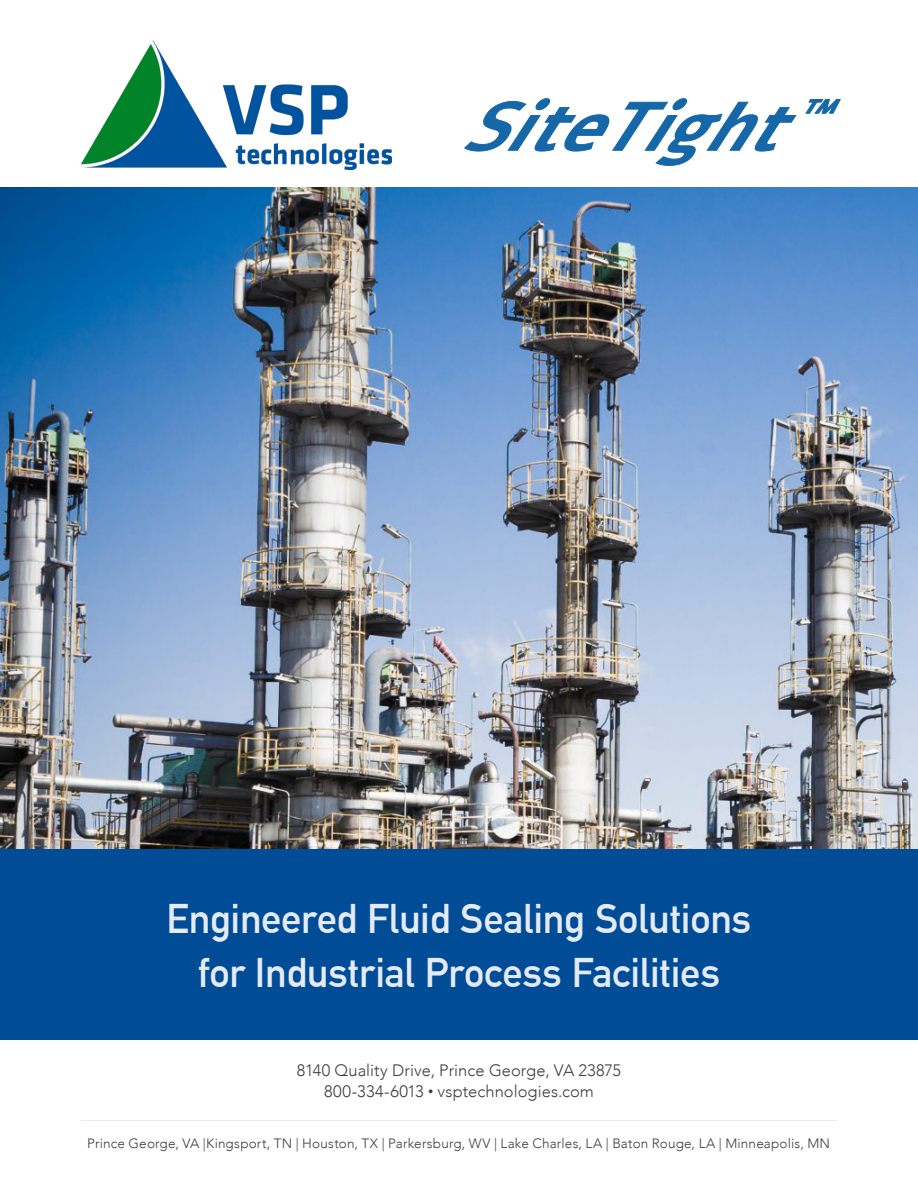
<style>
.page{position:relative;width:918px;height:1188px;background:#fff}
.page>*{position:absolute;margin:0;border:0;box-sizing:border-box;transform-origin:0 0}
.t1{font:italic 700 68.4px "Alef";color:#1667a7}
.t2{font:700 40.5px "DIN Alternate";letter-spacing:-.005em;color:#e4ebf6}
.Body{font:300 16.5px "Avenir";letter-spacing:.005em;color:#3e3e3f}
.Body-2{font:300 13.5px "Avenir";letter-spacing:.015em;color:#3e3e3f}
.s1{font-size:10.5px}
</style>
<div class="page">
<img style="left:0;top:188px;width:918px;height:661px">
<div style="left:0;top:849px;width:918px;height:191px;background:#004c97"></div>
<hr style="left:81px;top:1120px;width:756px;height:1px;background:#e4ebf6">
<img style="left:81px;top:40px;width:310px;height:129px">
<svg style="left:464px;top:98px;width:377px;height:68px"></svg>
<p class="t1" style="left:460px;top:81px;width:402px">SiteTight<sup>™</sup></p>
<h2 class="t2" style="left:167px;top:888px;width:586px">Engineered Fluid Sealing Solutions</h2>
<h2 class="t2" style="left:198px;top:942px;width:524px">for Industrial Process Facilities</h2>
<p class="Body" style="left:297px;top:1060px;width:326px">8140 Quality Drive, Prince George, VA 23875</p>
<p class="Body" style="left:324px;top:1081px;width:271px">800-334-6013 <span class="s1">•</span> vsptechnologies.com</p>
<p class="Body-2" style="left:87px;top:1135px;width:744px">Prince George, VA |Kingsport, TN | Houston, TX | Parkersburg, WV | Lake Charles, LA | Baton Rouge, LA | Minneapolis, MN</p>
</div>
